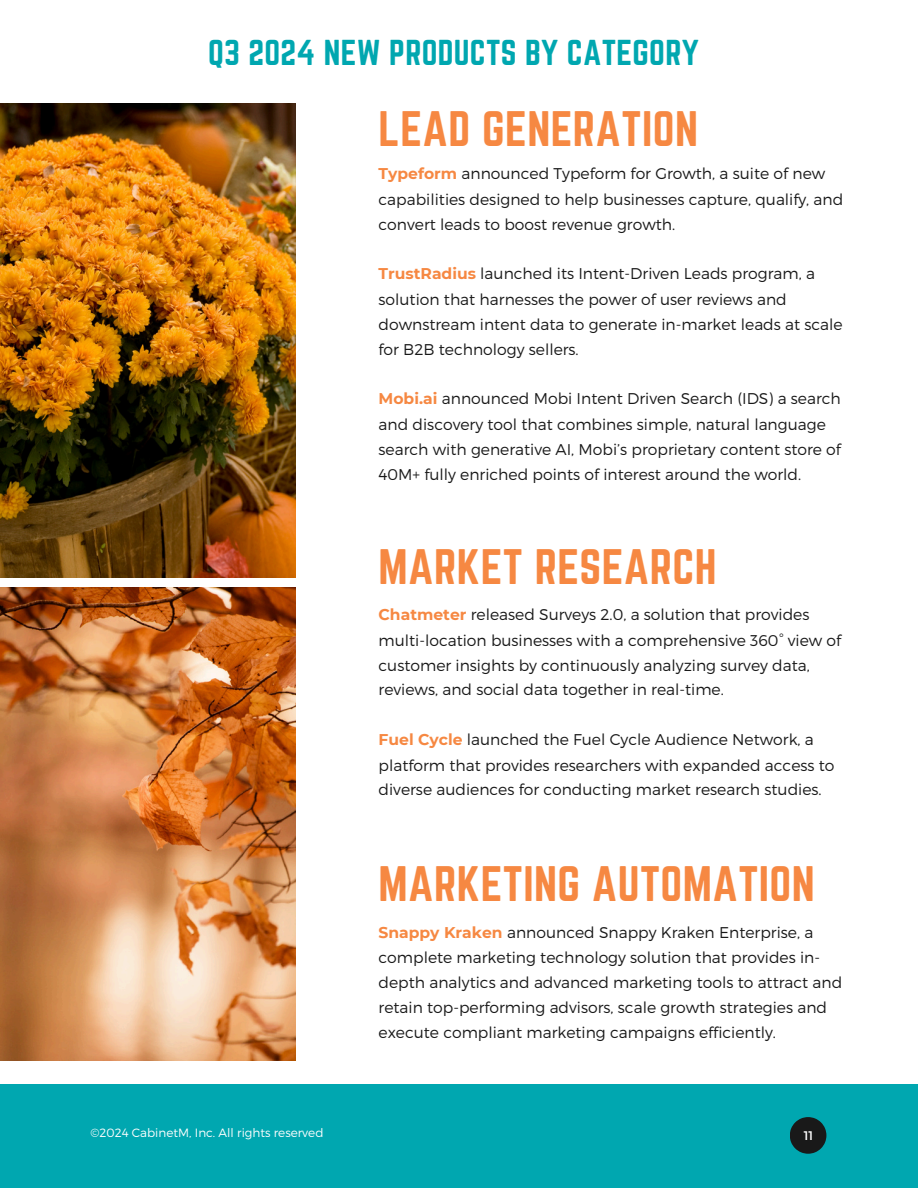
<style>
.page{position:relative;width:918px;height:1188px;background:#fff}
.page>*{position:absolute;margin:0;border:0;box-sizing:border-box;transform-origin:0 0}
.t1{font:43.65px "Norwester";letter-spacing:.01em;color:#f68842}
.t2{font:31.5px "Norwester";letter-spacing:.01em;color:#00a7b0}
.t3{font:300 15.6px/25.2px "Montserrat";color:#191919}
.t4{font:12.45px "Montserrat";color:#fff}
.t5{font:300 12px "Montserrat";color:#fff}
.s1{font-weight:700;color:#f68842}
</style>
<div class="page">
<img style="left:0;top:104px;width:296px;height:474px">
<img style="left:0;top:588px;width:295px;height:472px">
<div style="left:0;top:1085px;width:918px;height:103px;background:#00a7b0"></div>
<svg style="left:790px;top:1117px;width:36px;height:37px"></svg>
<h3 class="t2" style="left:208px;top:33px;width:492px">Q3 2024 NEW PRODUCTS BY CATEGORY</h3>
<h3 class="t1" style="left:379px;top:103px;width:321px">LEAD GENERATION</h3>
<h3 class="t3" style="left:379px;top:160px;width:466px"><span class="s1">Typeform</span> announced Typeform for Growth, a suite of new capabilities designed to help businesses capture, qualify, and convert leads to boost revenue growth.</h3>
<h1 class="t3" style="left:379px;top:260px;width:466px"><span class="s1">TrustRadius</span> launched its Intent-Driven Leads program, a solution that harnesses the power of user reviews and downstream intent data to generate in-market leads at scale for B2B technology sellers.</h1>
<h3 class="t3" style="left:379px;top:385px;width:464px"><span class="s1">Mobi.ai</span> announced Mobi Intent Driven Search (IDS) a search and discovery tool that combines simple, natural language search with generative AI, Mobi’s proprietary content store of 40M+ fully enriched points of interest around the world.</h3>
<h3 class="t1" style="left:379px;top:540px;width:340px">MARKET RESEARCH</h3>
<h1 class="t3" style="left:379px;top:601px;width:464px"><span class="s1">Chatmeter</span> released Surveys 2.0, a solution that provides multi-location businesses with a comprehensive 360° view of customer insights by continuously analyzing survey data, reviews, and social data together in real-time.</h1>
<h3 class="t3" style="left:379px;top:726px;width:457px"><span class="s1">Fuel Cycle</span> launched the Fuel Cycle Audience Network, a platform that provides researchers with expanded access to diverse audiences for conducting market research studies.</h3>
<p class="t1" style="left:379px;top:857px;width:438px">MARKETING AUTOMATION</p>
<p class="t3" style="left:379px;top:919px;width:465px"><span class="s1">Snappy Kraken</span> announced Snappy Kraken Enterprise, a complete marketing technology solution that provides in&shy;depth analytics and advanced marketing tools to attract and retain top-performing advisors, scale growth strategies and execute compliant marketing campaigns efficiently.</p>
<h2 class="t5" style="left:90px;top:1125px;width:235px">©2024 CabinetM, Inc. All rights reserved</h2>
<h1 class="t4" style="left:804px;top:1127px;width:11px">11</h1>
</div>
